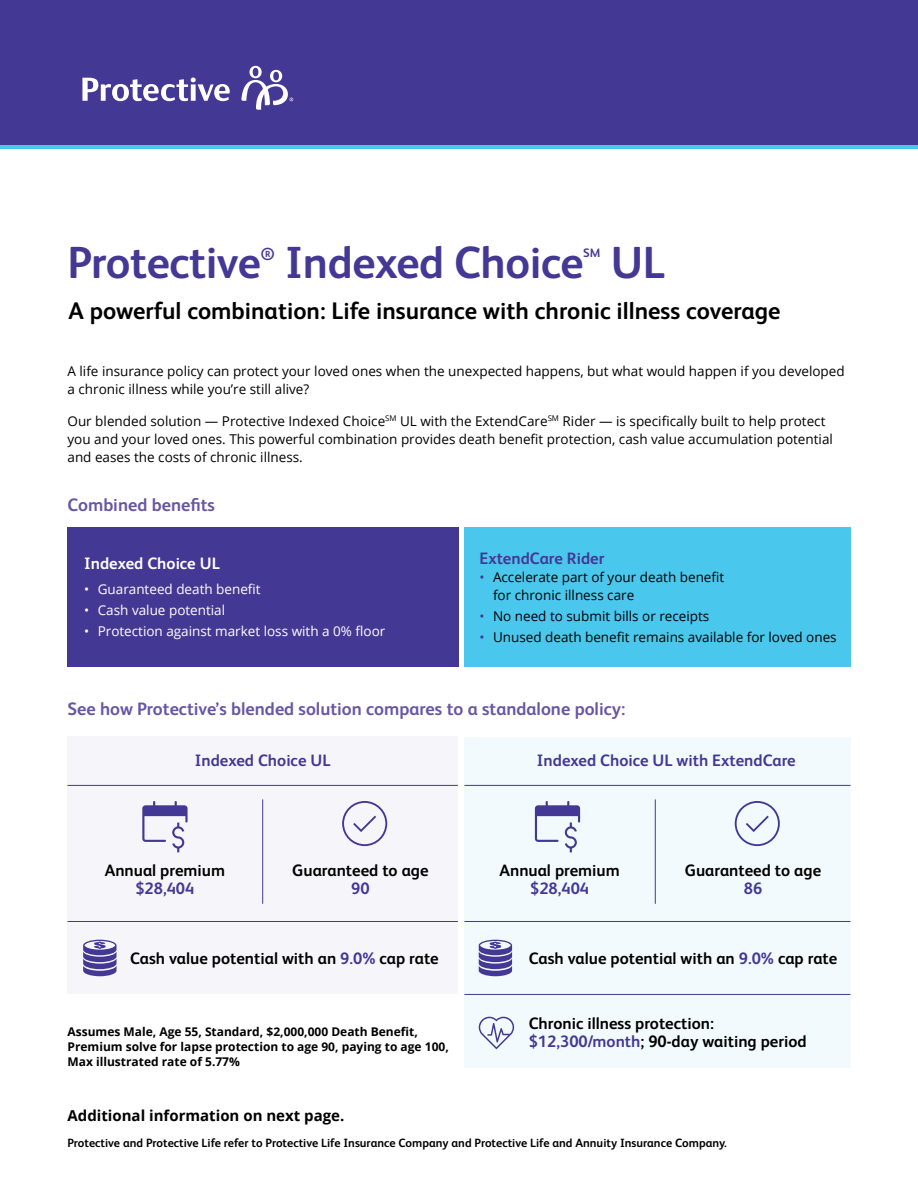
<style>
.page{position:relative;width:918px;height:1188px;background:#fff}
.page>*{position:absolute;margin:0;border:0;box-sizing:border-box;transform-origin:0 0}
.t1{font:700 45px "FS Albert Pro";letter-spacing:-.01em;color:#443895}
.t2{font:700 24px "FS Albert Pro";color:#000}
.t3{font:700 18px "FS Albert Pro";color:#6756a5}
.t4{font:700 17.55px "FS Albert Pro";color:#443895}
.t5{font:700 16.5px/18px "FS Albert Pro";color:#000}
.t6{font:700 16.5px "FS Albert Pro";color:#443895}
.t7{font:700 16.5px "FS Albert Pro";color:#fff}
.t8{font:700 15px "Open Sans";color:#000}
.t9{font:13.5px/18px "Open Sans";color:#000}
.t10{font:13.5px "Open Sans";color:#fff}
.t11{font:700 12.3px "FS Albert Pro";color:#443895}
.t12{font:700 12px/15px "Open Sans";color:#000}
.t13{font:700 12px "FS Albert Pro";color:#000}
.s1{color:#443895}
</style>
<div class="page">
<div style="left:0;top:142px;width:918px;height:7px;background:#49c7ed"></div>
<div style="left:0;top:0;width:918px;height:145px;background:#443895"></div>
<div style="left:68px;top:527px;width:391px;height:139px;background:#443895"></div>
<div style="left:464px;top:527px;width:386px;height:139px;background:#49c7ed"></div>
<div style="left:68px;top:737px;width:390px;height:257px;background:#f6f5fa"></div>
<div style="left:464px;top:737px;width:386px;height:331px;background:#f2fafd"></div>
<hr style="left:68px;top:785px;width:390px;height:1px;background:#443895">
<hr style="left:262px;top:799px;width:1px;height:105px;background:#443895">
<hr style="left:68px;top:921px;width:390px;height:1px;background:#443895">
<svg style="left:83px;top:940px;width:34px;height:36px"></svg>
<svg style="left:142px;top:801px;width:46px;height:51px"></svg>
<svg style="left:342px;top:801px;width:45px;height:45px"></svg>
<hr style="left:464px;top:785px;width:386px;height:1px;background:#443895">
<hr style="left:655px;top:799px;width:1px;height:105px;background:#443895">
<hr style="left:464px;top:921px;width:386px;height:1px;background:#443895">
<svg style="left:479px;top:940px;width:33px;height:36px"></svg>
<svg style="left:535px;top:801px;width:45px;height:51px"></svg>
<svg style="left:735px;top:801px;width:45px;height:45px"></svg>
<hr style="left:464px;top:994px;width:386px;height:1px;background:#443895">
<svg style="left:479px;top:1017px;width:35px;height:32px"></svg>
<svg style="left:82px;top:78px;width:148px;height:23px"></svg>
<svg style="left:241px;top:66px;width:52px;height:44px"></svg>
<h1 class="t1" style="left:68px;top:231px;width:195px">Protective</h1>
<p class="t4" style="left:261px;top:242px;width:16px">®</p>
<h1 class="t1" style="left:285px;top:231px;width:300px">Indexed Choice</h1>
<p class="t11" style="left:583px;top:244px;width:19px">SM</p>
<h1 class="t1" style="left:611px;top:231px;width:56px">UL</h1>
<h2 class="t2" style="left:69px;top:294px;width:714px">A powerful combination: Life insurance with chronic illness coverage</h2>
<p class="t9" style="left:68px;top:362px;width:779px">A life insurance policy can protect your loved ones when the unexpected happens, but what would happen if you developed a chronic illness while you’re still alive?</p>
<p class="t9" style="left:68px;top:412px;width:767px">Our blended solution — Protective Indexed Choice<sup>SM</sup> UL with the ExtendCare<sup>SM</sup> Rider — is specifically built to help protect you and your loved ones. This powerful combination provides death benefit protection, cash value accumulation potential and eases the costs of chronic illness.</p>
<h3 class="t3" style="left:68px;top:492px;width:149px">Combined benefits</h3>
<p class="t7" style="left:84px;top:552px;width:137px">Indexed Choice UL</p>
<p class="t10" style="left:84px;top:580px;width:178px">• Guaranteed death benefit</p>
<p class="t10" style="left:84px;top:601px;width:142px">• Cash value potential</p>
<p class="t10" style="left:84px;top:622px;width:303px">• Protection against market loss with a 0% floor</p>
<p class="t6" style="left:480px;top:546px;width:126px">ExtendCare Rider</p>
<p class="t9" style="left:493px;top:567px;width:233px;text-indent:-14px"><span class="s1">•</span> Accelerate part of your death benefit for chronic illness care</p>
<p class="t9" style="left:480px;top:607px;width:231px"><span class="s1">•</span> No need to submit bills or receipts</p>
<p class="t9" style="left:480px;top:628px;width:359px"><span class="s1">•</span> Unused death benefit remains available for loved ones</p>
<h3 class="t3" style="left:68px;top:696px;width:559px">See how Protective’s blended solution compares to a standalone policy:</h3>
<p class="t6" style="left:195px;top:749px;width:137px">Indexed Choice UL</p>
<p class="t6" style="left:537px;top:749px;width:260px">Indexed Choice UL with ExtendCare</p>
<p class="t5" style="left:105px;top:861px;width:122px">Annual premium</p>
<p class="t6" style="left:135px;top:877px;width:61px">$28,404</p>
<p class="t5" style="left:292px;top:861px;width:138px">Guaranteed to age</p>
<p class="t6" style="left:351px;top:877px;width:20px">90</p>
<p class="t5" style="left:130px;top:949px;width:310px">Cash value potential with an <span class="s1">9.0%</span> cap rate</p>
<p class="t12" style="left:68px;top:1024px;width:383px">Assumes Male, Age 55, Standard, $2,000,000 Death Benefit,<br>Premium solve for lapse protection to age 90, paying to age 100,<br>Max illustrated rate of 5.77%</p>
<p class="t8" style="left:68px;top:1104px;width:278px">Additional information on next page.</p>
<p class="t5" style="left:499px;top:861px;width:122px">Annual premium</p>
<p class="t6" style="left:530px;top:877px;width:61px">$28,404</p>
<p class="t5" style="left:685px;top:861px;width:138px">Guaranteed to age</p>
<p class="t6" style="left:744px;top:877px;width:20px">86</p>
<p class="t5" style="left:529px;top:949px;width:310px">Cash value potential with an <span class="s1">9.0%</span> cap rate</p>
<p class="t5" style="left:529px;top:1013px;width:280px">Chronic illness protection: <span class="s1">$12,300/month</span>; 90-day waiting period</p>
<p class="t13" style="left:68px;top:1135px;width:661px">Protective and Protective Life refer to Protective Life Insurance Company and Protective Life and Annuity Insurance Company.</p>
</div>
